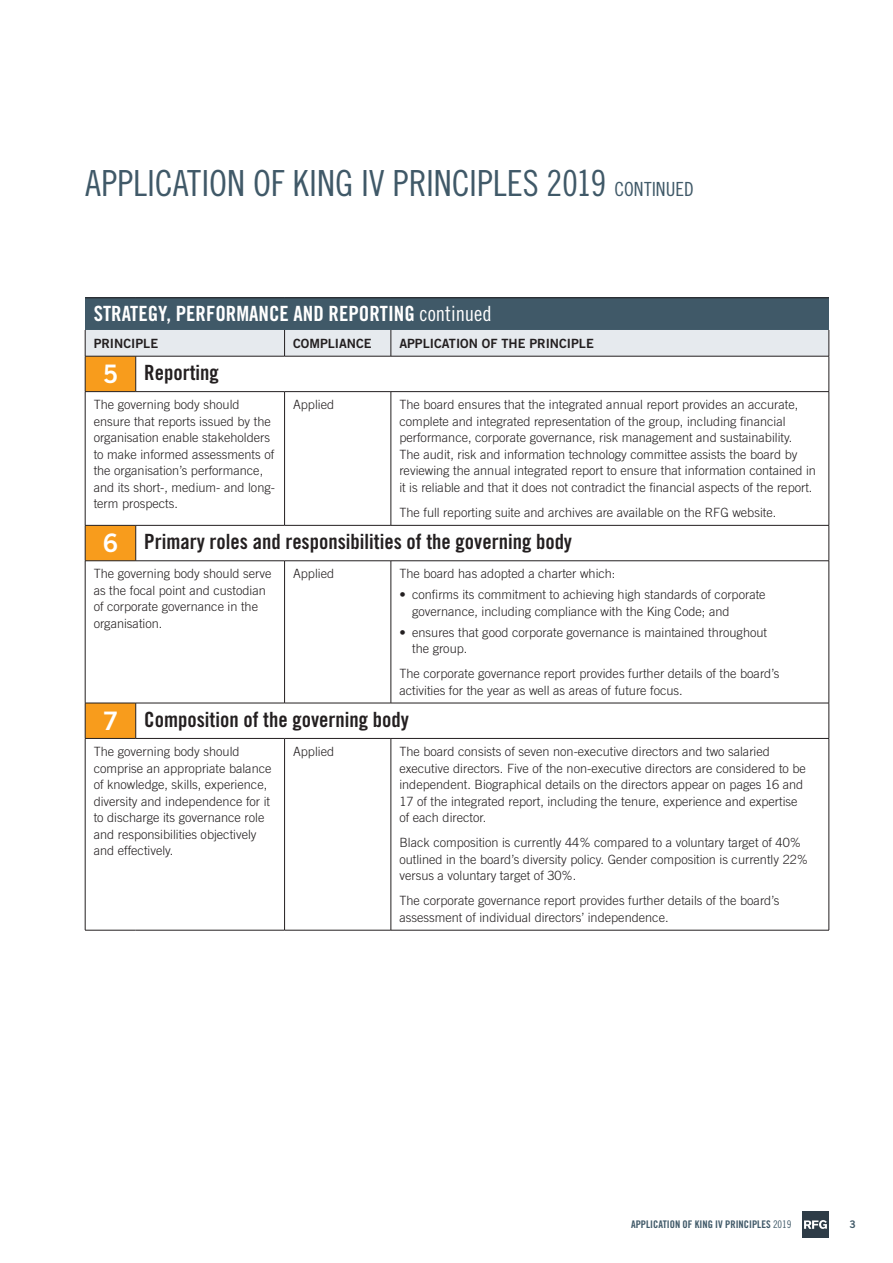
<style>
.page{position:relative;width:893px;height:1263px;background:#fff}
.page>*{position:absolute;margin:0;border:0;box-sizing:border-box;transform-origin:0 0}
.t1{font:36px "Trade Gothic LT Std Cn 18";letter-spacing:-.005em;color:#405968}
.OrangeBox_Number{font:25.5px "Trade Gothic LT Std Bd 2";color:#fff}
.Principal_Heading{font:21px "Trade Gothic LT Std Bd Cn 20";color:#231f20}
.GreyBanner_Main{font:21px "Trade Gothic LT Std Bd Cn 20";color:#fff}
.Body_copy{font:300 12.75px/16.5px "Trade Gothic LT Std";color:#231f20}
.Column_Headings{font:12.75px "Trade Gothic LT Std Bd 2";color:#231f20}
.t2{font:10.5px "Trade Gothic LT Std Bd Cn 20";color:#405968}
.t3{font:10.5px "Trade Gothic LT Std Bd 2";color:#405968}
.s1{font-size:19.5px}
.s2{font-family:"Trade Gothic LT Std Cn 18"}
</style>
<div class="page">
<div style="left:85px;top:298px;width:744px;height:32px;background:#405968"></div>
<hr style="left:85px;top:738px;width:1px;height:192px;background:#231f20">
<hr style="left:284px;top:738px;width:1px;height:192px;background:#231f20">
<hr style="left:391px;top:738px;width:1px;height:192px;background:#231f20">
<hr style="left:829px;top:738px;width:1px;height:192px;background:#231f20">
<svg style="left:85px;top:330px;width:745px;height:408px"></svg>
<hr style="left:85px;top:703px;width:51px;height:1px;background:#231f20">
<hr style="left:85px;top:703px;width:1px;height:35px;background:#231f20">
<hr style="left:85px;top:738px;width:51px;height:1px;background:#231f20">
<hr style="left:85px;top:525px;width:51px;height:1px;background:#231f20">
<hr style="left:85px;top:525px;width:1px;height:36px;background:#231f20">
<hr style="left:85px;top:560px;width:51px;height:1px;background:#231f20">
<hr style="left:85px;top:356px;width:1px;height:35px;background:#231f20">
<hr style="left:85px;top:391px;width:51px;height:1px;background:#231f20">
<hr style="left:85px;top:298px;width:51px;height:1px;background:#231f20">
<hr style="left:136px;top:298px;width:149px;height:1px;background:#231f20">
<hr style="left:285px;top:298px;width:106px;height:1px;background:#231f20">
<hr style="left:391px;top:298px;width:438px;height:1px;background:#231f20">
<hr style="left:85px;top:930px;width:51px;height:1px;background:#231f20">
<hr style="left:136px;top:930px;width:149px;height:1px;background:#231f20">
<hr style="left:285px;top:930px;width:106px;height:1px;background:#231f20">
<hr style="left:391px;top:930px;width:438px;height:1px;background:#231f20">
<hr style="left:135px;top:356px;width:1px;height:35px;background:#231f20">
<hr style="left:829px;top:356px;width:1px;height:35px;background:#231f20">
<hr style="left:136px;top:391px;width:149px;height:1px;background:#231f20">
<hr style="left:285px;top:391px;width:106px;height:1px;background:#231f20">
<hr style="left:391px;top:391px;width:438px;height:1px;background:#231f20">
<hr style="left:136px;top:525px;width:149px;height:1px;background:#231f20">
<hr style="left:135px;top:525px;width:1px;height:36px;background:#231f20">
<hr style="left:285px;top:525px;width:106px;height:1px;background:#231f20">
<hr style="left:391px;top:525px;width:438px;height:1px;background:#231f20">
<hr style="left:829px;top:525px;width:1px;height:36px;background:#231f20">
<hr style="left:136px;top:560px;width:149px;height:1px;background:#231f20">
<hr style="left:285px;top:560px;width:106px;height:1px;background:#231f20">
<hr style="left:391px;top:560px;width:438px;height:1px;background:#231f20">
<hr style="left:136px;top:703px;width:149px;height:1px;background:#231f20">
<hr style="left:135px;top:703px;width:1px;height:35px;background:#231f20">
<hr style="left:285px;top:703px;width:106px;height:1px;background:#231f20">
<hr style="left:391px;top:703px;width:438px;height:1px;background:#231f20">
<hr style="left:829px;top:703px;width:1px;height:35px;background:#231f20">
<hr style="left:136px;top:738px;width:149px;height:1px;background:#231f20">
<hr style="left:285px;top:738px;width:106px;height:1px;background:#231f20">
<hr style="left:391px;top:738px;width:438px;height:1px;background:#231f20">
<hr style="left:85px;top:356px;width:51px;height:1px;background:#231f20">
<hr style="left:136px;top:356px;width:149px;height:1px;background:#231f20">
<hr style="left:285px;top:356px;width:106px;height:1px;background:#231f20">
<hr style="left:391px;top:356px;width:438px;height:1px;background:#231f20">
<svg style="left:802px;top:1211px;width:27px;height:27px"></svg>
<h1 class="t1" style="left:85px;top:162px;width:610px">APPLICATION OF KING IV PRINCIPLES 2019 <span class="s1">CONTINUED</span></h1>
<p class="GreyBanner_Main" style="left:94px;top:301px;width:400px">STRATEGY, PERFORMANCE AND REPORTING <span class="s2">continued</span></p>
<p class="Column_Headings" style="left:94px;top:335px;width:66px">PRINCIPLE</p>
<p class="Column_Headings" style="left:293px;top:335px;width:80px">COMPLIANCE</p>
<p class="Column_Headings" style="left:399px;top:335px;width:196px">APPLICATION OF THE PRINCIPLE</p>
<p class="OrangeBox_Number" style="left:103px;top:358px;width:17px">5</p>
<p class="Principal_Heading" style="left:144px;top:360px;width:76px">Reporting</p>
<p class="Body_copy" style="left:94px;top:396px;width:183px">The governing body should ensure that reports issued by the organisation enable stakeholders to make informed assessments of the organisation’s performance, and its short-, medium- and long&shy;term prospects.</p>
<p class="Body_copy" style="left:293px;top:396px;width:43px">Applied</p>
<p class="Body_copy" style="left:399px;top:396px;width:418px">The board ensures that the integrated annual report provides an accurate, complete and integrated representation of the group, including financial performance, corporate governance, risk management and sustainability.<br>The audit, risk and information technology committee assists the board by reviewing the annual integrated report to ensure that information contained in it is reliable and that it does not contradict the financial aspects of the report.</p>
<p class="Body_copy" style="left:399px;top:504px;width:378px">The full reporting suite and archives are available on the RFG website.</p>
<p class="OrangeBox_Number" style="left:103px;top:527px;width:17px">6</p>
<p class="Principal_Heading" style="left:144px;top:529px;width:429px">Primary roles and responsibilities of the governing body</p>
<p class="Body_copy" style="left:94px;top:565px;width:179px">The governing body should serve as the focal point and custodian of corporate governance in the organisation.</p>
<p class="Body_copy" style="left:293px;top:565px;width:43px">Applied</p>
<p class="Body_copy" style="left:399px;top:565px;width:218px">The board has adopted a charter which:</p>
<p class="Body_copy" style="left:412px;top:586px;width:355px;text-indent:-13px">• confirms its commitment to achieving high standards of corporate governance, including compliance with the King Code; and</p>
<p class="Body_copy" style="left:412px;top:623px;width:356px;text-indent:-13px">• ensures that good corporate governance is maintained throughout the group.</p>
<p class="Body_copy" style="left:399px;top:665px;width:381px">The corporate governance report provides further details of the board’s activities for the year as well as areas of future focus.</p>
<p class="OrangeBox_Number" style="left:103px;top:705px;width:17px">7</p>
<p class="Principal_Heading" style="left:144px;top:706px;width:266px">Composition of the governing body</p>
<p class="Body_copy" style="left:94px;top:743px;width:179px">The governing body should comprise an appropriate balance of knowledge, skills, experience, diversity and independence for it to discharge its governance role and responsibilities objectively and effectively.</p>
<p class="Body_copy" style="left:293px;top:743px;width:43px">Applied</p>
<p class="Body_copy" style="left:399px;top:743px;width:408px">The board consists of seven non-executive directors and two salaried executive directors. Five of the non-executive directors are considered to be independent. Biographical details on the directors appear on pages 16 and 17 of the integrated report, including the tenure, experience and expertise of each director.</p>
<p class="Body_copy" style="left:399px;top:834px;width:410px">Black composition is currently 44% compared to a voluntary target of 40% outlined in the board’s diversity policy. Gender composition is currently 22% versus a voluntary target of 30%.</p>
<p class="Body_copy" style="left:399px;top:892px;width:381px">The corporate governance report provides further details of the board’s assessment of individual directors’ independence.</p>
<p class="t2" style="left:631px;top:1218px;width:162px">APPLICATION OF KING IV PRINCIPLES <span class="s2">2019</span></p>
<p class="t3" style="left:849px;top:1218px;width:8px">3</p>
</div>
